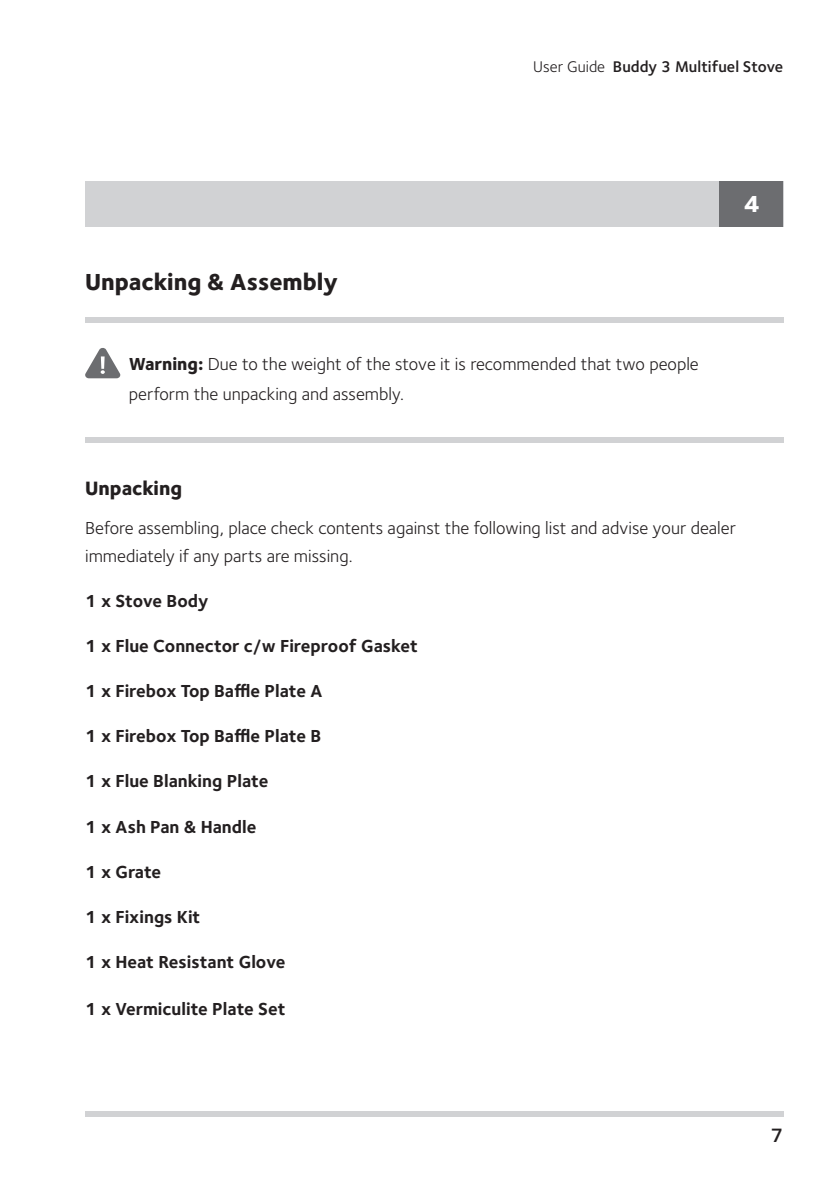
<style>
.page{position:relative;width:840px;height:1191px;background:#fff}
.page>*{position:absolute;margin:0;border:0;box-sizing:border-box;transform-origin:0 0}
.t1{font:800 24px "Foundry Sterling";color:#231f20}
.t2{font:800 24px "Foundry Sterling";color:#fff}
.t3{font:800 20px "Foundry Sterling";color:#231f20}
.t4{font:600 20px "Foundry Sterling";color:#231f20}
.t5{font:18px/30px "Foundry Sterling";color:#231f20}
.t6{font:700 18px "Foundry Sterling";color:#231f20}
.t7{font:600 16px "Foundry Sterling";color:#231f20}
.s1{font-weight:400}
.s2{font-weight:800}
</style>
<div class="page">
<div style="left:85px;top:1111px;width:697px;height:6px;background:#d1d2d4"></div>
<div style="left:85px;top:317px;width:697px;height:6px;background:#d1d2d4"></div>
<div style="left:85px;top:437px;width:697px;height:5px;background:#d1d2d4"></div>
<div style="left:85px;top:181px;width:697px;height:46px;background:#d1d2d4"></div>
<div style="left:719px;top:181px;width:63px;height:46px;background:#6c6d70"></div>
<svg style="left:85px;top:348px;width:36px;height:30px"></svg>
<p class="t7" style="left:533px;top:57px;width:251px"><span class="s1">User Guide</span> Buddy 3 Multifuel Stove</p>
<p class="t1" style="left:85px;top:267px;width:254px">Unpacking &amp; Assembly</p>
<p class="t5" style="left:129px;top:349px;width:571px"><span class="s2">Warning:</span> Due to the weight of the stove it is recommended that two people perform the unpacking and assembly.</p>
<p class="t2" style="left:743px;top:189px;width:17px">4</p>
<p class="t3" style="left:85px;top:476px;width:98px">Unpacking</p>
<p class="t5" style="left:85px;top:514px;width:652px;line-height:28px">Before assembling, place check contents against the following list and advise your dealer immediately if any parts are missing.</p>
<p class="t6" style="left:85px;top:590px;width:125px">1 x Stove Body</p>
<p class="t6" style="left:85px;top:635px;width:334px">1 x Flue Connector c/w Fireproof Gasket</p>
<p class="t6" style="left:85px;top:680px;width:238px">1 x Firebox Top Baffle Plate A</p>
<p class="t6" style="left:85px;top:725px;width:237px">1 x Firebox Top Baffle Plate B</p>
<p class="t6" style="left:85px;top:770px;width:185px">1 x Flue Blanking Plate</p>
<p class="t6" style="left:85px;top:815px;width:173px">1 x Ash Pan &amp; Handle</p>
<p class="t6" style="left:85px;top:860px;width:78px">1 x Grate</p>
<p class="t6" style="left:85px;top:905px;width:117px">1 x Fixings Kit</p>
<p class="t6" style="left:85px;top:950px;width:202px">1 x Heat Resistant Glove</p>
<p class="t6" style="left:85px;top:997px;width:202px">1 x Vermiculite Plate Set</p>
<p class="t4" style="left:770px;top:1123px;width:14px">7</p>
</div>
